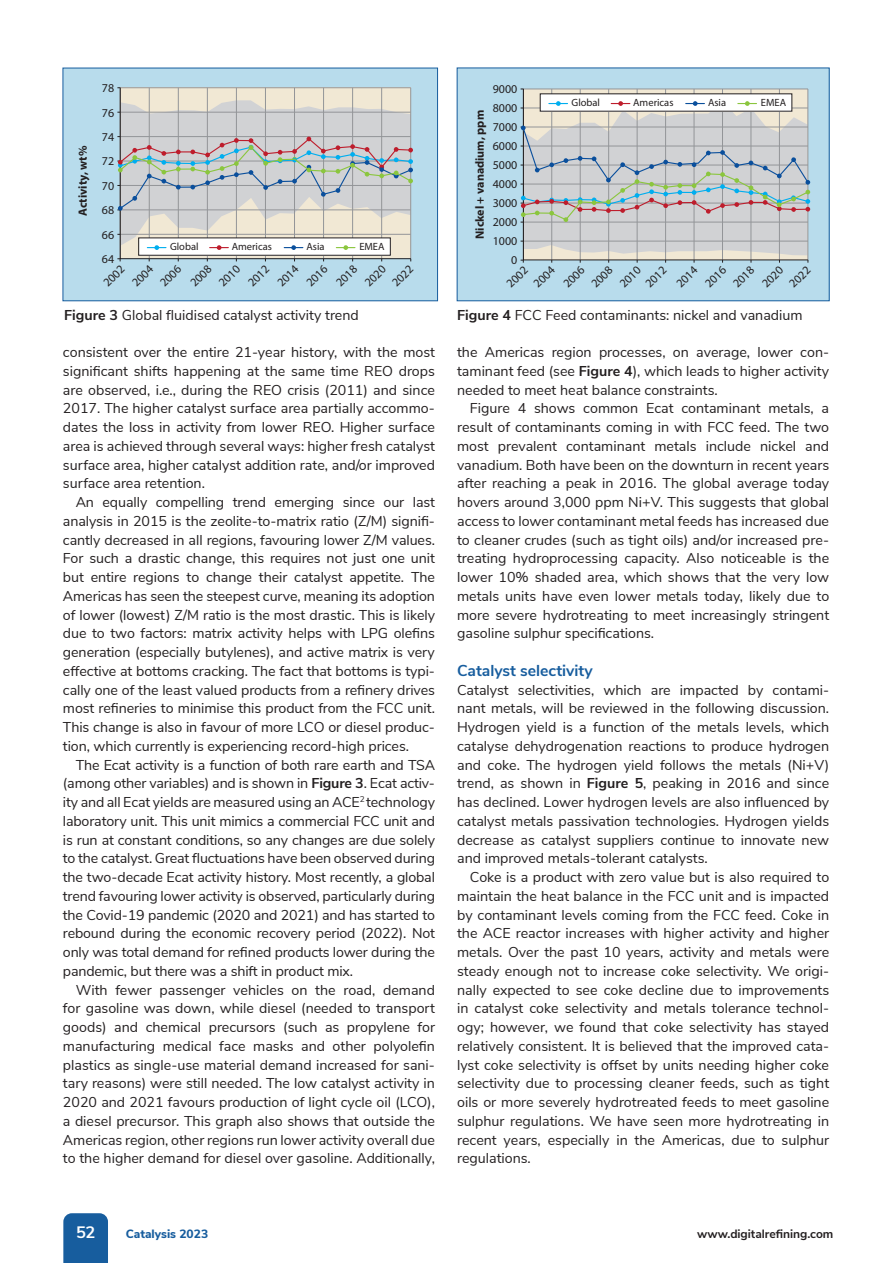
<style>
.page{position:relative;width:893px;height:1263px;background:#fff}
.page>*{position:absolute;margin:0;border:0;box-sizing:border-box;transform-origin:0 0}
.t1{font:700 16.5px "Nunito Sans";color:#fff}
.body_copy{font:700 15.75px "Nunito Sans";color:#175d9e}
.body_copy-2{font:14.25px/18.8px "Nunito Sans";color:#231f20;text-align:justify}
.t2{font:12px/24.8px "Myriad Pro";color:#231f20}
.t3{font:700 12px "Myriad Pro";color:#231f20}
.t4{font:700 12px "Nunito Sans";color:#231f20}
.t5{font:800 12px "Nunito Sans";color:#175d9e}
.t6{font:10.5px "Myriad Pro";color:#231f20}
.s1{font-weight:700}
</style>
<div class="page">
<div style="left:63px;top:68px;width:375px;height:233px;background:#b8dcec"></div>
<svg style="left:120px;top:87px;width:292px;height:172px;background:#d6cfbf"></svg>
<div style="left:139px;top:238px;width:251px;height:17px;background:#fff"></div>
<svg style="left:117px;top:100px;width:296px;height:150px;background:#cdcdcb"></svg>
<div style="left:63px;top:68px;width:375px;height:233px;border:1px solid #175d9e"></div>
<div style="left:457px;top:68px;width:372px;height:233px;background:#b8dcec"></div>
<svg style="left:523px;top:88px;width:286px;height:13px;background:#c9c5ba"></svg>
<div style="left:540px;top:94px;width:252px;height:17px;background:#fff"></div>
<svg style="left:521px;top:101px;width:289px;height:162px;background:#c8caca"></svg>
<div style="left:457px;top:68px;width:373px;height:233px;border:1px solid #175d9e"></div>
<div style="left:63px;top:1213px;width:45px;height:50px;background:#175d9e"></div>
<p class="t3" style="left:75px;top:216px;width:72px;rotate:-90deg">Activity, wt%</p>
<p class="t2" style="left:102px;top:75px;width:14px">78</p>
<p class="t2" style="left:102px;top:100px;width:14px;line-height:24.2px">76<br>74</p>
<p class="t2" style="left:102px;top:149px;width:14px">72</p>
<p class="t2" style="left:102px;top:173px;width:14px">70</p>
<p class="t2" style="left:102px;top:197px;width:14px">68<br>66</p>
<p class="t6" style="left:170px;top:240px;width:30px">Global</p>
<p class="t6" style="left:232px;top:240px;width:42px">Americas</p>
<p class="t6" style="left:307px;top:240px;width:20px">Asia</p>
<p class="t6" style="left:359px;top:240px;width:27px">EMEA</p>
<p class="t2" style="left:102px;top:247px;width:14px">64</p>
<p class="t2" style="left:96px;top:275px;width:26px;rotate:-45deg">2002</p>
<p class="t2" style="left:125px;top:275px;width:26px;rotate:-45deg">2004</p>
<p class="t2" style="left:153px;top:275px;width:26px;rotate:-45deg">2006</p>
<p class="t2" style="left:183px;top:275px;width:26px;rotate:-45deg">2008</p>
<p class="t2" style="left:212px;top:275px;width:26px;rotate:-45deg">2010</p>
<p class="t2" style="left:241px;top:275px;width:26px;rotate:-45deg">2012</p>
<p class="t2" style="left:270px;top:275px;width:26px;rotate:-45deg">2014</p>
<p class="t2" style="left:300px;top:275px;width:26px;rotate:-45deg">2016</p>
<p class="t2" style="left:329px;top:275px;width:26px;rotate:-45deg">2018</p>
<p class="t2" style="left:358px;top:275px;width:26px;rotate:-45deg">2020</p>
<p class="t2" style="left:385px;top:275px;width:26px;rotate:-45deg">2022</p>
<p class="t2" style="left:493px;top:77px;width:26px">9000</p>
<p class="t2" style="left:493px;top:95px;width:26px">8000</p>
<p class="t3" style="left:472px;top:239px;width:130px;rotate:-90deg">Nickel + vanadium, ppm</p>
<p class="t2" style="left:493px;top:114px;width:26px">7000</p>
<p class="t2" style="left:493px;top:133px;width:26px">6000</p>
<p class="t2" style="left:493px;top:153px;width:26px">5000</p>
<p class="t2" style="left:493px;top:172px;width:26px">4000</p>
<p class="t2" style="left:493px;top:190px;width:26px">3000</p>
<p class="t2" style="left:493px;top:213px;width:26px;line-height:18.3px">2000<br>1000</p>
<p class="t6" style="left:572px;top:96px;width:30px">Global</p>
<p class="t6" style="left:633px;top:96px;width:42px">Americas</p>
<p class="t6" style="left:708px;top:96px;width:20px">Asia</p>
<p class="t6" style="left:761px;top:96px;width:27px">EMEA</p>
<p class="t2" style="left:511px;top:248px;width:8px">0</p>
<p class="t2" style="left:515px;top:265px;width:26px;line-height:19px;text-indent:-19px;rotate:-45deg">2002<br>2004</p>
<p class="t2" style="left:556px;top:277px;width:26px;rotate:-45deg">2006</p>
<p class="t2" style="left:584px;top:277px;width:26px;rotate:-45deg">2008</p>
<p class="t2" style="left:613px;top:277px;width:26px;rotate:-45deg">2010</p>
<p class="t2" style="left:655px;top:262px;width:26px;line-height:22px;text-indent:-22px;rotate:-45deg">2012<br>2014</p>
<p class="t2" style="left:698px;top:277px;width:26px;rotate:-45deg">2016</p>
<p class="t2" style="left:726px;top:277px;width:26px;rotate:-45deg">2018</p>
<p class="t2" style="left:755px;top:277px;width:26px;rotate:-45deg">2020</p>
<p class="t2" style="left:782px;top:277px;width:26px;rotate:-45deg">2022</p>
<p class="body_copy-2" style="left:64px;top:304px;width:296px"><span class="s1">Figure 3</span> Global fluidised catalyst activity trend</p>
<p class="body_copy-2" style="left:457px;top:304px;width:347px"><span class="s1">Figure 4</span> FCC Feed contaminants: nickel and vanadium</p>
<p class="body_copy-2" style="left:63px;top:342px;width:374px">consistent over the entire 21-year history, with the most significant shifts happening at the same time REO drops are observed, i.e., during the REO crisis (2011) and since 2017. The higher catalyst surface area partially accommo&shy;dates the loss in activity from lower REO. Higher surface area is achieved through several ways: higher fresh catalyst surface area, higher catalyst addition rate, and/or improved surface area retention.</p>
<p class="body_copy-2" style="left:63px;top:492px;width:374px;text-indent:13px">An equally compelling trend emerging since our last analysis in 2015 is the zeolite-to-matrix ratio (Z/M) signifi&shy;cantly decreased in all regions, favouring lower Z/M values.<br>For such a drastic change, this requires not just one unit but entire regions to change their catalyst appetite. The Americas has seen the steepest curve, meaning its adoption of lower (lowest) Z/M ratio is the most drastic. This is likely due to two factors: matrix activity helps with LPG olefins generation (especially butylenes), and active matrix is very effective at bottoms cracking. The fact that bottoms is typi&shy;cally one of the least valued products from a refinery drives most refineries to minimise this product from the FCC unit.<br>This change is also in favour of more LCO or diesel produc&shy;tion, which currently is experiencing record-high prices.</p>
<p class="body_copy-2" style="left:63px;top:754px;width:374px;text-indent:13px">The Ecat activity is a function of both rare earth and TSA (among other variables) and is shown in <span class="s1">Figure 3</span>. Ecat activ&shy;ity and all Ecat yields are measured using an ACE<sup>2</sup> technology laboratory unit. This unit mimics a commercial FCC unit and is run at constant conditions, so any changes are due solely to the catalyst. Great fluctuations have been observed during the two-decade Ecat activity history. Most recently, a global trend favouring lower activity is observed, particularly during the Covid-19 pandemic (2020 and 2021) and has started to rebound during the economic recovery period (2022). Not only was total demand for refined products lower during the pandemic, but there was a shift in product mix.</p>
<p class="body_copy-2" style="left:63px;top:979px;width:374px;text-indent:13px">With fewer passenger vehicles on the road, demand for gasoline was down, while diesel (needed to transport goods) and chemical precursors (such as propylene for manufacturing medical face masks and other polyolefin plastics as single-use material demand increased for sani&shy;tary reasons) were still needed. The low catalyst activity in 2020 and 2021 favours production of light cycle oil (LCO), a diesel precursor. This graph also shows that outside the Americas region, other regions run lower activity overall due to the higher demand for diesel over gasoline. Additionally,</p>
<p class="body_copy-2" style="left:457px;top:342px;width:374px">the Americas region processes, on average, lower con&shy;taminant feed (see <span class="s1">Figure 4</span>), which leads to higher activity needed to meet heat balance constraints.</p>
<p class="body_copy-2" style="left:457px;top:398px;width:374px;text-indent:13px">Figure 4 shows common Ecat contaminant metals, a result of contaminants coming in with FCC feed. The two most prevalent contaminant metals include nickel and vanadium. Both have been on the downturn in recent years after reaching a peak in 2016. The global average today hovers around 3,000 ppm Ni+V. This suggests that global access to lower contaminant metal feeds has increased due to cleaner crudes (such as tight oils) and/or increased pre&shy;treating hydroprocessing capacity. Also noticeable is the lower 10% shaded area, which shows that the very low metals units have even lower metals today, likely due to more severe hydrotreating to meet increasingly stringent gasoline sulphur specifications.</p>
<p class="body_copy" style="left:457px;top:659px;width:137px">Catalyst selectivity</p>
<p class="body_copy-2" style="left:457px;top:679px;width:374px">Catalyst selectivities, which are impacted by contami&shy;nant metals, will be reviewed in the following discussion.<br>Hydrogen yield is a function of the metals levels, which catalyse dehydrogenation reactions to produce hydrogen and coke. The hydrogen yield follows the metals (Ni+V) trend, as shown in <span class="s1">Figure 5</span>, peaking in 2016 and since has declined. Lower hydrogen levels are also influenced by catalyst metals passivation technologies. Hydrogen yields decrease as catalyst suppliers continue to innovate new and improved metals-tolerant catalysts.</p>
<p class="body_copy-2" style="left:457px;top:867px;width:374px;text-indent:13px">Coke is a product with zero value but is also required to maintain the heat balance in the FCC unit and is impacted by contaminant levels coming from the FCC feed. Coke in the ACE reactor increases with higher activity and higher metals. Over the past 10 years, activity and metals were steady enough not to increase coke selectivity. We origi&shy;nally expected to see coke decline due to improvements in catalyst coke selectivity and metals tolerance technol&shy;ogy; however, we found that coke selectivity has stayed relatively consistent. It is believed that the improved cata&shy;lyst coke selectivity is offset by units needing higher coke selectivity due to processing cleaner feeds, such as tight oils or more severely hydrotreated feeds to meet gasoline sulphur regulations. We have seen more hydrotreating in recent years, especially in the Americas, due to sulphur regulations.</p>
<p class="t1" style="left:76px;top:1220px;width:21px">52</p>
<p class="t5" style="left:126px;top:1225px;width:84px">Catalysis 2023</p>
<p class="t4" style="left:697px;top:1225px;width:138px">www.digitalrefining.com</p>
</div>
